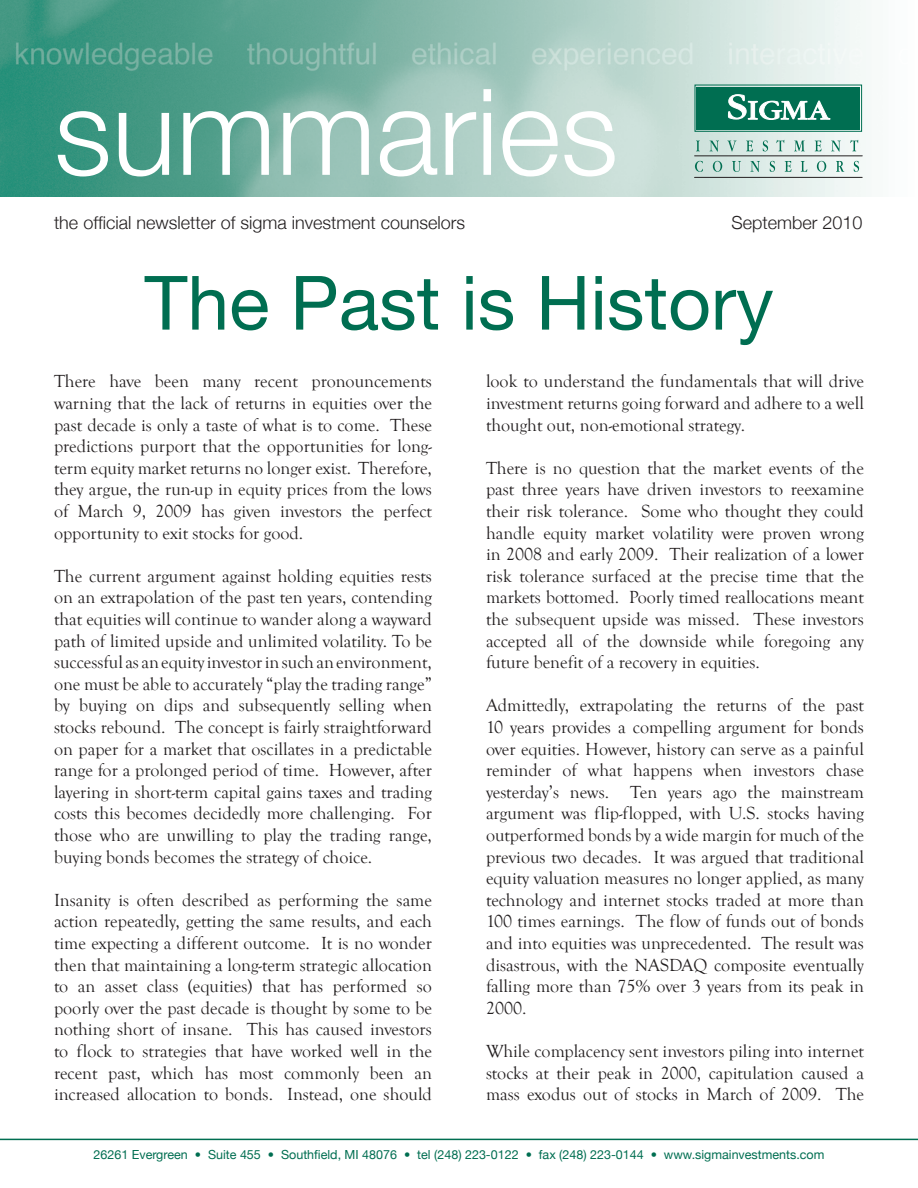
<style>
.page{position:relative;width:918px;height:1188px;background:#fff}
.page>*{position:absolute;margin:0;border:0;box-sizing:border-box;transform-origin:0 0}
.t1{font:300 120px "Helvetica Neue";color:#fff}
.t2{font:75px "Helvetica Neue";color:#006e51}
.t3{font:18px/21.6px "Goudy Old Style T";color:#231f20;text-align:justify}
.t4{font:300 18px "Helvetica Neue";color:#231f20}
.t5{font:12.6px "Helvetica Neue";color:#006e51}
</style>
<div class="page">
<hr style="left:0;top:1107px;width:1px;height:32px;background:#d9eae5">
<img style="left:0;top:0;width:866px;height:197px">
<div style="left:697px;top:87px;width:163px;height:42px;background:#006e51"></div>
<div style="left:695px;top:85px;width:167px;height:47px;border:1px solid #006e51"></div>
<svg style="left:696px;top:141px;width:4px;height:10px"></svg>
<svg style="left:710px;top:141px;width:9px;height:11px"></svg>
<svg style="left:727px;top:77px;width:114px;height:75px"></svg>
<svg style="left:850px;top:140px;width:8px;height:11px"></svg>
<svg style="left:695px;top:161px;width:8px;height:11px"></svg>
<svg style="left:713px;top:161px;width:9px;height:11px"></svg>
<svg style="left:732px;top:161px;width:9px;height:11px"></svg>
<svg style="left:750px;top:161px;width:10px;height:11px"></svg>
<svg style="left:770px;top:161px;width:5px;height:11px"></svg>
<svg style="left:785px;top:161px;width:6px;height:11px"></svg>
<svg style="left:801px;top:161px;width:6px;height:11px"></svg>
<svg style="left:817px;top:161px;width:9px;height:11px"></svg>
<svg style="left:836px;top:161px;width:8px;height:11px"></svg>
<svg style="left:854px;top:161px;width:5px;height:11px"></svg>
<hr style="left:695px;top:156px;width:167px;height:1px;background:#231f20">
<hr style="left:695px;top:177px;width:167px;height:1px;background:#231f20">
<hr style="left:0;top:1139px;width:918px;height:1px;background:#006e51">
<p class="t1" style="left:54px;top:59px;width:566px">summaries</p>
<p class="t4" style="left:54px;top:212px;width:413px">the official newsletter of sigma investment counselors</p>
<p class="t4" style="left:731px;top:212px;width:133px">September 2010</p>
<p class="t2" style="left:144px;top:258px;width:631px">The Past is History</p>
<p class="t3" style="left:54px;top:371px;width:379px">There have been many recent pronouncements warning that the lack of returns in equities over the past decade is only a taste of what is to come. These predictions purport that the opportunities for long&shy;term equity market returns no longer exist. Therefore, they argue, the run-up in equity prices from the lows of March 9, 2009 has given investors the perfect opportunity to exit stocks for good.</p>
<p class="t3" style="left:54px;top:565px;width:380px">The current argument against holding equities rests on an extrapolation of the past ten years, contending that equities will continue to wander along a wayward path of limited upside and unlimited volatility. To be successful as an equity investor in such an environment, one must be able to accurately “play the trading range” by buying on dips and subsequently selling when stocks rebound. The concept is fairly straightforward on paper for a market that oscillates in a predictable range for a prolonged period of time. However, after layering in short-term capital gains taxes and trading costs this becomes decidedly more challenging. For those who are unwilling to play the trading range, buying bonds becomes the strategy of choice.</p>
<p class="t3" style="left:54px;top:889px;width:380px">Insanity is often described as performing the same action repeatedly, getting the same results, and each time expecting a different outcome. It is no wonder then that maintaining a long-term strategic allocation to an asset class (equities) that has performed so poorly over the past decade is thought by some to be nothing short of insane. This has caused investors to flock to strategies that have worked well in the recent past, which has most commonly been an increased allocation to bonds. Instead, one should</p>
<p class="t3" style="left:486px;top:371px;width:379px">look to understand the fundamentals that will drive investment returns going forward and adhere to a well thought out, non-emotional strategy.</p>
<p class="t3" style="left:486px;top:457px;width:380px">There is no question that the market events of the past three years have driven investors to reexamine their risk tolerance. Some who thought they could handle equity market volatility were proven wrong in 2008 and early 2009. Their realization of a lower risk tolerance surfaced at the precise time that the markets bottomed. Poorly timed reallocations meant the subsequent upside was missed. These investors accepted all of the downside while foregoing any future benefit of a recovery in equities.</p>
<p class="t3" style="left:486px;top:695px;width:380px">Admittedly, extrapolating the returns of the past 10 years provides a compelling argument for bonds over equities. However, history can serve as a painful reminder of what happens when investors chase yesterday’s news. Ten years ago the mainstream argument was flip-flopped, with U.S. stocks having outperformed bonds by a wide margin for much of the previous two decades. It was argued that traditional equity valuation measures no longer applied, as many technology and internet stocks traded at more than 100 times earnings. The flow of funds out of bonds and into equities was unprecedented. The result was disastrous, with the NASDAQ composite eventually falling more than 75% over 3 years from its peak in 2000.</p>
<p class="t3" style="left:486px;top:1041px;width:379px">While complacency sent investors piling into internet stocks at their peak in 2000, capitulation caused a mass exodus out of stocks in March of 2009. The</p>
<p class="t5" style="left:93px;top:1147px;width:733px">26261 Evergreen • Suite 455 • Southfield, MI 48076 • tel (248) 223-0122 • fax (248) 223-0144 • www.sigmainvestments.com</p>
</div>
